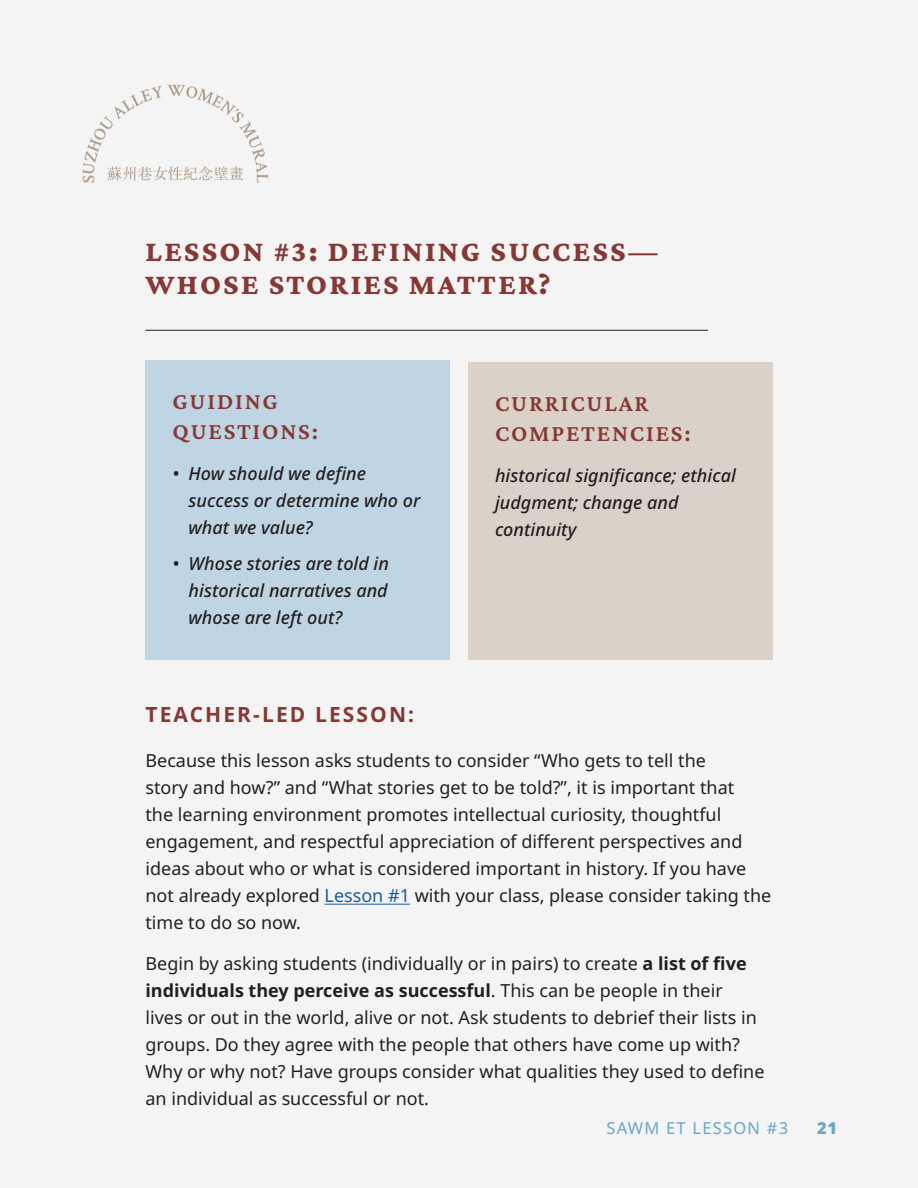
<style>
.page{position:relative;width:918px;height:1188px;background:#f4f4f4}
.page>*{position:absolute;margin:0;border:0;box-sizing:border-box;transform-origin:0 0}
.t1{font:800 30px/33px "Crimson Pro";letter-spacing:.075em;color:#863835}
.H2_Serif{font:600 24px/30px "Crimson Pro";letter-spacing:.075em;color:#863835}
.H3_Sans_serif_red{font:700 21px "Noto Sans";letter-spacing:.1em;color:#863835}
.Basic{font:18px/27px "Noto Sans";color:#231f20}
.Question_content{font:italic 500 18px/27px "Noto Sans";color:#231f20}
.Footer_Right{font:16.5px "Noto Sans";letter-spacing:.075em;color:#6ca6c3}
.Footer_Right-2{font:900 16.5px "Noto Sans";color:#6ca6c3}
.s1{color:#175d9e}
.s2{font-weight:700}
</style>
<div class="page">
<img style="left:82px;top:84px;width:187px;height:99px">
<hr style="left:325px;top:904px;width:85px;height:1px;background:#175d9e">
<div style="left:468px;top:363px;width:304px;height:297px;background:#dad1c8"></div>
<div style="left:146px;top:361px;width:304px;height:299px;background:#c0d5e3"></div>
<hr style="left:146px;top:330px;width:562px;height:1px;background:#231f20">
<h1 class="t1" style="left:146px;top:234px;width:514px">LESSON #3: DEFINING SUCCESS—<br>WHOSE STORIES MATTER?</h1>
<p class="H2_Serif" style="left:172px;top:386px;width:147px">GUIDING<br>QUESTIONS:</p>
<p class="Question_content" style="left:189px;top:460px;width:233px;text-indent:-16px">• How should we define success or determine who or what we value?</p>
<p class="Question_content" style="left:189px;top:550px;width:202px;text-align:justify;text-indent:-16px">• Whose stories are told in historical narratives and whose are left out?</p>
<p class="H2_Serif" style="left:495px;top:388px;width:197px">CURRICULAR<br>COMPETENCIES:</p>
<p class="Question_content" style="left:495px;top:462px;width:242px">historical significance; ethical judgment; change and continuity</p>
<p class="H3_Sans_serif_red" style="left:146px;top:703px;width:270px">TEACHER-LED LESSON:</p>
<p class="Basic" style="left:146px;top:748px;width:627px">Because this lesson asks students to consider “Who gets to tell the<br>story and how?” and “What stories get to be told?”, it is important that<br>the learning environment promotes intellectual curiosity, thoughtful engagement, and respectful appreciation of different perspectives and ideas about who or what is considered important in history. If you have not already explored <span class="s1">Lesson #1</span> with your class, please consider taking the time to do so now.</p>
<p class="Basic" style="left:146px;top:950px;width:621px">Begin by asking students (individually or in pairs) to create <span class="s2">a list of five individuals they perceive as successful</span>. This can be people in their<br>lives or out in the world, alive or not. Ask students to debrief their lists in groups. Do they agree with the people that others have come up with?<br>Why or why not? Have groups consider what qualities they used to define an individual as successful or not.</p>
<p class="Footer_Right" style="left:607px;top:1118px;width:183px">SAWM ET LESSON #3</p>
<p class="Footer_Right-2" style="left:817px;top:1118px;width:21px">21</p>
</div>
